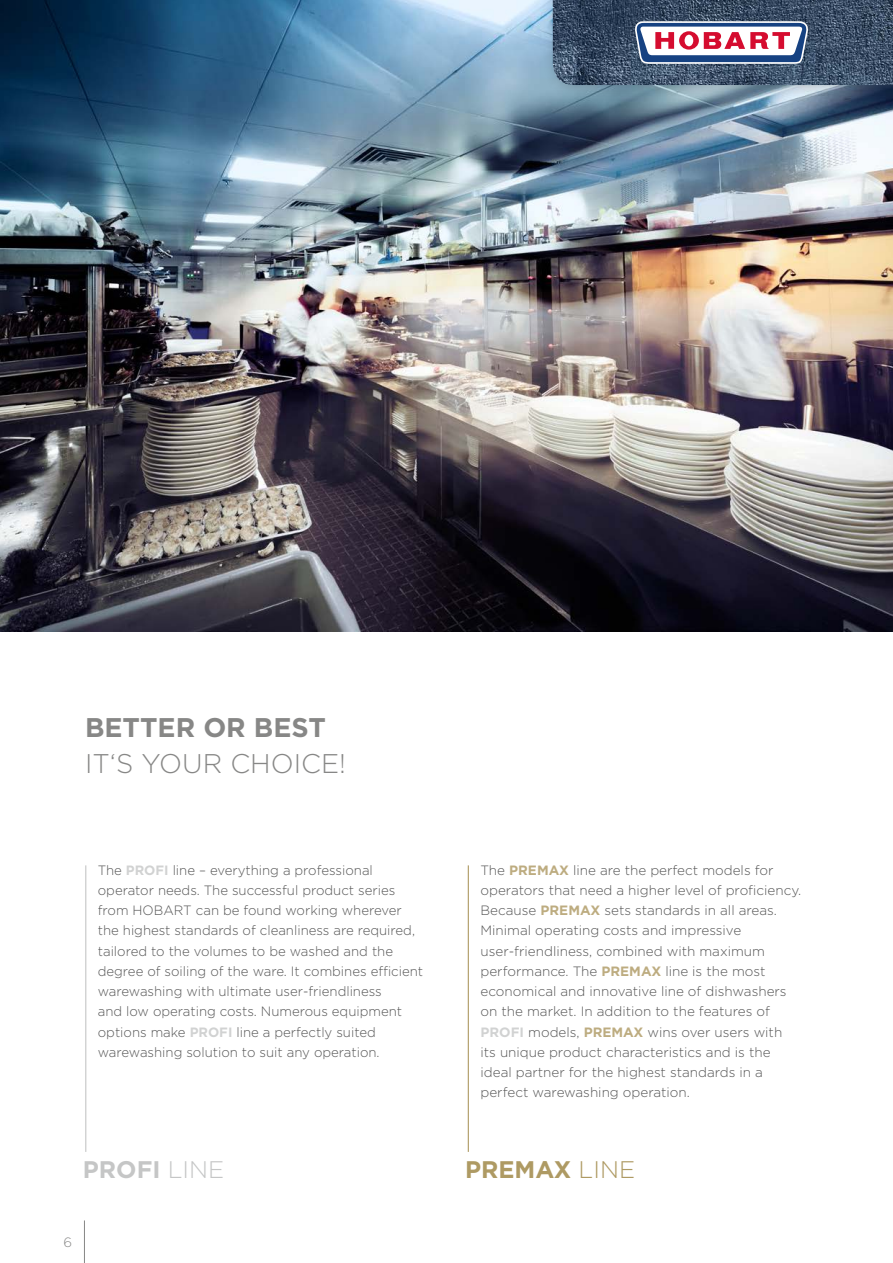
<style>
.page{position:relative;width:893px;height:1263px;background:#fff}
.page>*{position:absolute;margin:0;border:0;box-sizing:border-box;transform-origin:0 0}
.t1{font:300 27px "Gotham";color:#878786}
.t2{font:700 27px "Gotham";color:#878786}
.t3{font:700 24px "Gotham";color:#ae9a63}
.t4{font:700 24px "Gotham";color:#c5c6c6}
.t5{font:300 13.5px/20.2px "Gotham";color:#565656}
.t6{font:300 13.5px "Gotham";color:#878786}
.s1{font-weight:700;color:#d1d2d2}
.s2{font-weight:700;color:#bdac80}
.s3{font-weight:300}
</style>
<div class="page">
<hr style="left:84px;top:1220px;width:1px;height:43px;background:#878786">
<img style="left:0;top:0;width:893px;height:631px">
<hr style="left:85px;top:865px;width:1px;height:287px;background:#c5c6c6">
<hr style="left:468px;top:865px;width:1px;height:287px;background:#ae9a63">
<div style="left:541px;top:0;width:352px;height:102px;background:#000;opacity:.2"></div>
<img style="left:553px;top:0;width:340px;height:85px">
<svg style="left:635px;top:21px;width:173px;height:43px"></svg>
<h1 class="t2" style="left:85px;top:710px;width:242px">BETTER OR BEST</h1>
<h1 class="t1" style="left:85px;top:747px;width:262px">IT‘S YOUR CHOICE!</h1>
<p class="t5" style="left:98px;top:859px;width:327px">The <span class="s1">PROFI</span> line – everything a professional operator needs. The successful product series from HOBART can be found working wherever the highest standards of cleanliness are required, tailored to the volumes to be washed and the degree of soiling of the ware. It combines efficient warewashing with ultimate user-friendliness<br>and low operating costs. Numerous equipment options make <span class="s1">PROFI</span> line a perfectly suited warewashing solution to suit any operation.</p>
<p class="t5" style="left:480px;top:859px;width:322px">The <span class="s2">PREMAX</span> line are the perfect models for operators that need a higher level of proficiency.<br>Because <span class="s2">PREMAX</span> sets standards in all areas.<br>Minimal operating costs and impressive user-friendliness, combined with maximum performance. The <span class="s2">PREMAX</span> line is the most economical and innovative line of dishwashers on the market. In addition to the features of <span class="s1">PROFI</span> models, <span class="s2">PREMAX</span> wins over users with<br>its unique product characteristics and is the ideal partner for the highest standards in a perfect warewashing operation.</p>
<h2 class="t4" style="left:83px;top:1153px;width:143px">PROFI <span class="s3">LINE</span></h2>
<h2 class="t3" style="left:465px;top:1153px;width:172px">PREMAX <span class="s3">LINE</span></h2>
<p class="t6" style="left:64px;top:1234px;width:10px">6</p>
</div>
